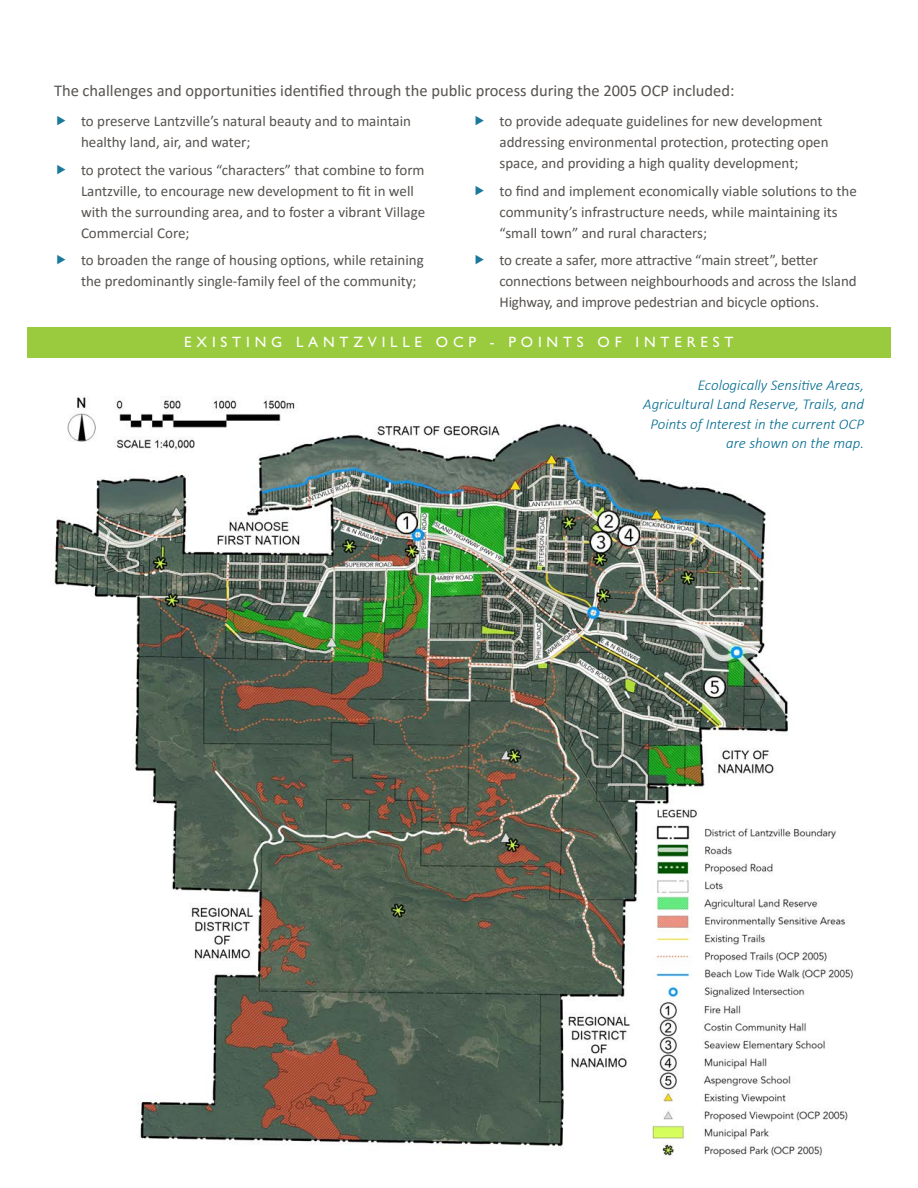
<style>
.page{position:relative;width:918px;height:1188px;background:#fff}
.page>*{position:absolute;margin:0;border:0;box-sizing:border-box;transform-origin:0 0}
.body{font:16.5px "Calibri";color:#55524f}
.t1{font:15px/21px "Calibri";color:#55524f}
.Sidebar{font:italic 300 15px/19.5px "Calibri";color:#006a8f;text-align:right}
.t2{font:15px "Gill Sans Std";letter-spacing:.32em;color:#fff}
</style>
<div class="page">
<img style="left:54px;top:396px;width:735px;height:752px">
<img style="left:647px;top:808px;width:206px;height:352px">
<div style="left:27px;top:327px;width:864px;height:30px;background:#9aca3d"></div>
<p class="body" style="left:54px;top:79px;width:682px">The challenges and opportunities identified through the public process during the 2005 OCP included:</p>
<p class="t1" style="left:81px;top:110px;width:332px">to preserve Lantzville’s natural beauty and to maintain healthy land, air, and water;</p>
<p class="t1" style="left:81px;top:159px;width:346px">to protect the various “characters” that combine to form Lantzville, to encourage new development to fit in well with the surrounding area, and to foster a vibrant Village Commercial Core;</p>
<p class="t1" style="left:81px;top:250px;width:344px">to broaden the range of housing options, while retaining the predominantly single-family feel of the community;</p>
<p class="t1" style="left:500px;top:110px;width:331px">to provide adequate guidelines for new development addressing environmental protection, protecting open space, and providing a high quality development;</p>
<p class="t1" style="left:500px;top:180px;width:359px">to find and implement economically viable solutions to the community’s infrastructure needs, while maintaining its “small town” and rural characters;</p>
<p class="t1" style="left:500px;top:250px;width:359px">to create a safer, more attractive “main street”, better connections between neighbourhoods and across the Island<br>Highway, and improve pedestrian and bicycle options.</p>
<p class="t2" style="left:184px;top:333px;width:551px">EXISTING LANTZVILLE OCP - POINTS OF INTEREST</p>
<p class="Sidebar" style="left:643px;top:375px;width:222px">Ecologically Sensitive Areas,<br>Agricultural Land Reserve, Trails, and<br>Points of Interest in the current OCP are shown on the map.</p>
</div>
